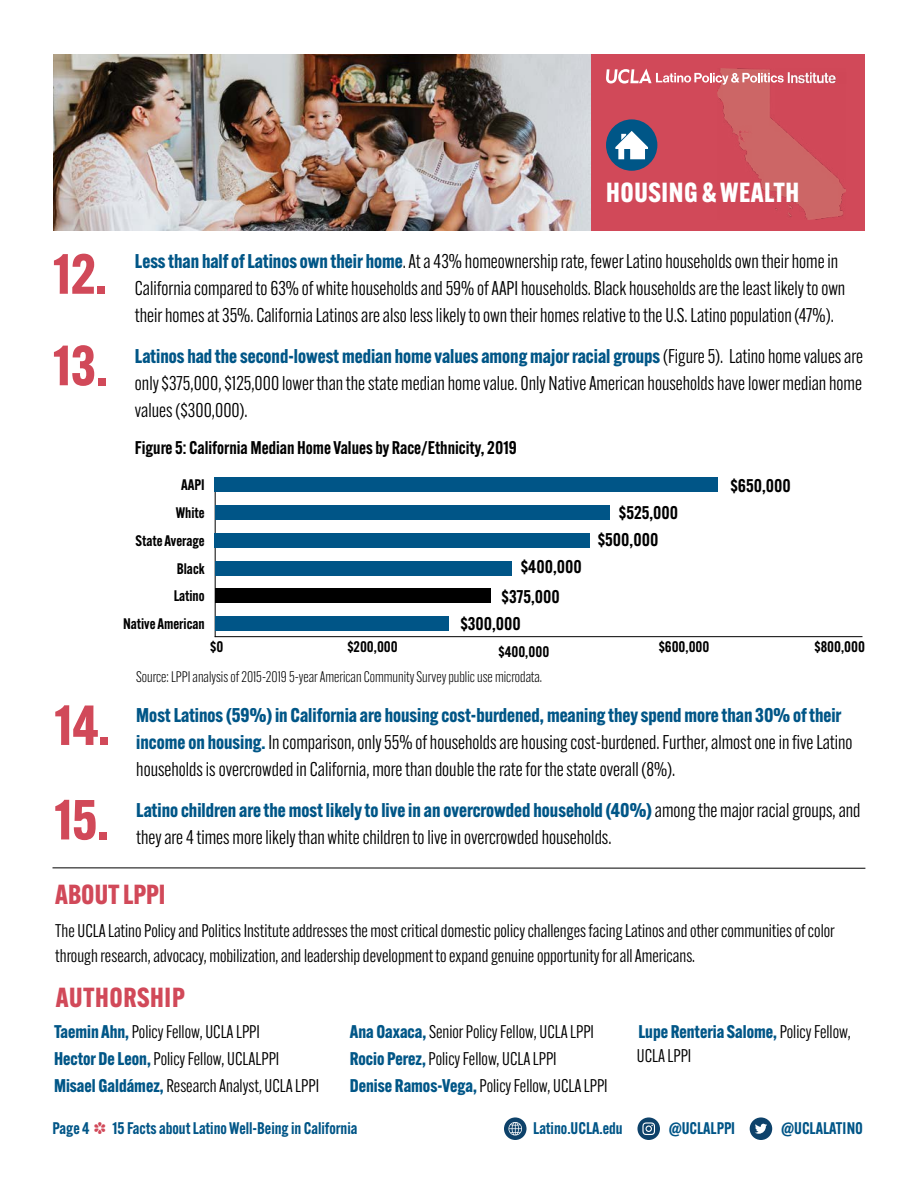
<style>
.page{position:relative;width:918px;height:1188px;background:#fff}
.page>*{position:absolute;margin:0;border:0;box-sizing:border-box;transform-origin:0 0}
.t1{font:700 55.2px "Alternate Gothic ATF";color:#d14959}
.t2{font:700 27px "Alternate Gothic ATF";letter-spacing:.02em;color:#fff}
.t3{font:700 27px "Alternate Gothic ATF";letter-spacing:.02em;color:#d14959}
.t4{font:700 27px "Alternate Gothic ATF";color:#d14959}
.t5{font:19.5px/27px "Alternate Gothic ATF";color:#000}
.t6{font:700 19.5px "Alternate Gothic ATF";color:#005687}
.t7{font:18px/27px "Alternate Gothic ATF";color:#000}
.t8{font:600 18px/27px "Alternate Gothic ATF";color:#000}
.t9{font:600 16.5px "Alternate Gothic ATF";color:#005587}
.t10{font:600 15px/27.8px "Alternate Gothic ATF";color:#000;text-align:right}
.t11{font:300 15px "Alternate Gothic ATF";color:#000}
.s1{font-weight:700;color:#005687}
.s2{font-weight:400;color:#000}
.s3{font-family:"Ecology P01";font-weight:400;font-size:13.5px;color:#d14959}
</style>
<div class="page">
<svg style="left:504px;top:1117px;width:23px;height:23px"></svg>
<svg style="left:509px;top:1122px;width:13px;height:13px"></svg>
<div style="left:750px;top:1117px;width:22px;height:23px;background:#0e426a;border-radius:50%"></div>
<svg style="left:755px;top:1124px;width:12px;height:10px"></svg>
<div style="left:637px;top:1117px;width:23px;height:23px;background:#0e426a;border-radius:50%"></div>
<svg style="left:642px;top:1122px;width:13px;height:13px"></svg>
<hr style="left:53px;top:868px;width:812px;height:1px;background:#000">
<hr style="left:215px;top:478px;width:1px;height:159px;background:#000">
<hr style="left:215px;top:636px;width:647px;height:1px;background:#000">
<div style="left:215px;top:478px;width:503px;height:14px;background:#005587"></div>
<div style="left:215px;top:505px;width:395px;height:15px;background:#005587"></div>
<div style="left:215px;top:533px;width:375px;height:15px;background:#005587"></div>
<div style="left:215px;top:561px;width:297px;height:14px;background:#005587"></div>
<div style="left:215px;top:616px;width:233px;height:15px;background:#005587"></div>
<div style="left:215px;top:588px;width:276px;height:15px;background:#000"></div>
<div style="left:589px;top:54px;width:276px;height:176px;background:#d14959"></div>
<img style="left:718px;top:68px;width:128px;height:151px">
<div style="left:606px;top:119px;width:51px;height:52px;background:#005687;border-radius:50%"></div>
<svg style="left:615px;top:131px;width:33px;height:28px"></svg>
<svg style="left:606px;top:69px;width:178px;height:16px"></svg>
<img style="left:53px;top:54px;width:537px;height:176px">
<img style="left:787px;top:73px;width:59px;height:11px">
<h2 class="t2" style="left:606px;top:176px;width:194px">HOUSING &amp; WEALTH</h2>
<h1 class="t1" style="left:53px;top:239px;width:55px">12.</h1>
<h1 class="t1" style="left:53px;top:331px;width:56px">13.</h1>
<h1 class="t1" style="left:55px;top:691px;width:57px">14.</h1>
<h1 class="t1" style="left:55px;top:785px;width:55px">15.</h1>
<p class="t5" style="left:135px;top:248px;width:712px"><span class="s1">Less than half of Latinos own their home</span>. At a 43% homeownership rate, fewer Latino households own their home in<br>California compared to 63% of white households and 59% of AAPI households. Black households are the least likely to own their homes at 35%. California Latinos are also less likely to own their homes relative to the U.S. Latino population (47%).</p>
<p class="t5" style="left:135px;top:342px;width:730px;text-align:justify"><span class="s1">Latinos had the second-lowest median home values among major racial groups</span> (Figure 5). Latino home values are only $375,000, $125,000 lower than the state median home value. Only Native American households have lower median home values ($300,000).</p>
<p class="t8" style="left:135px;top:434px;width:384px">Figure 5: California Median Home Values by Race/Ethnicity, 2019</p>
<p class="t10" style="left:123px;top:471px;width:83px">AAPI<br>White<br>State Average<br>Black<br>Latino<br>Native American</p>
<p class="t8" style="left:521px;top:553px;width:63px">$400,000</p>
<p class="t8" style="left:502px;top:582px;width:60px">$375,000</p>
<p class="t8" style="left:460px;top:610px;width:62px">$300,000</p>
<p class="t8" style="left:598px;top:499px;width:82px;text-indent:21px">$525,000 $500,000</p>
<p class="t8" style="left:730px;top:471px;width:62px">$650,000</p>
<p class="t10" style="left:210px;top:633px;width:15px">$0</p>
<p class="t10" style="left:347px;top:633px;width:52px">$200,000</p>
<p class="t10" style="left:498px;top:638px;width:52px">$400,000</p>
<p class="t10" style="left:659px;top:633px;width:52px">$600,000</p>
<p class="t10" style="left:815px;top:633px;width:52px">$800,000</p>
<p class="t11" style="left:136px;top:668px;width:408px">Source: LPPI analysis of 2015-2019 5-year American Community Survey public use microdata.</p>
<p class="t5" style="left:136px;top:702px;width:718px"><span class="s1">Most Latinos (59%) in California are housing cost-burdened, meaning they spend more than 30% of their income on housing.</span> In comparison, only 55% of households are housing cost-burdened. Further, almost one in five Latino households is overcrowded in California, more than double the rate for the state overall (8%).</p>
<p class="t6" style="left:136px;top:798px;width:726px">Latino children are the most likely to live in an overcrowded household (40%) <span class="s2">among the major racial groups, and</span></p>
<p class="t5" style="left:136px;top:824px;width:477px">they are 4 times more likely than white children to live in overcrowded households.</p>
<h2 class="t4" style="left:55px;top:877px;width:112px">ABOUT LPPI</h2>
<p class="t7" style="left:55px;top:917px;width:781px;line-height:25.5px">The UCLA Latino Policy and Politics Institute addresses the most critical domestic policy challenges facing Latinos and other communities of color through research, advocacy, mobilization, and leadership development to expand genuine opportunity for all Americans.</p>
<h2 class="t3" style="left:56px;top:981px;width:130px">AUTHORSHIP</h2>
<p class="t7" style="left:54px;top:1018px;width:267px"><span class="s1">Taemin Ahn,</span> Policy Fellow, UCLA LPPI<br><span class="s1">Hector De Leon,</span> Policy Fellow, UCLALPPI<br><span class="s1">Misael Galdámez,</span> Research Analyst, UCLA LPPI</p>
<p class="t7" style="left:350px;top:1018px;width:259px"><span class="s1">Ana Oaxaca,</span> Senior Policy Fellow, UCLA LPPI<br><span class="s1">Rocio Perez,</span> Policy Fellow, UCLA LPPI<br><span class="s1">Denise Ramos-Vega,</span> Policy Fellow, UCLA LPPI</p>
<p class="t7" style="left:637px;top:1020px;width:215px;line-height:24px"><span class="s1">Lupe Renteria Salome,</span> Policy Fellow,<br>UCLA LPPI</p>
<p class="t9" style="left:52px;top:1118px;width:306px">Page 4 <span class="s3">P</span> 15 Facts about Latino Well-Being in California</p>
<p class="t9" style="left:533px;top:1118px;width:91px">Latino.UCLA.edu</p>
<p class="t9" style="left:669px;top:1118px;width:68px">@UCLALPPI</p>
<p class="t9" style="left:782px;top:1118px;width:83px">@UCLALATINO</p>
</div>
